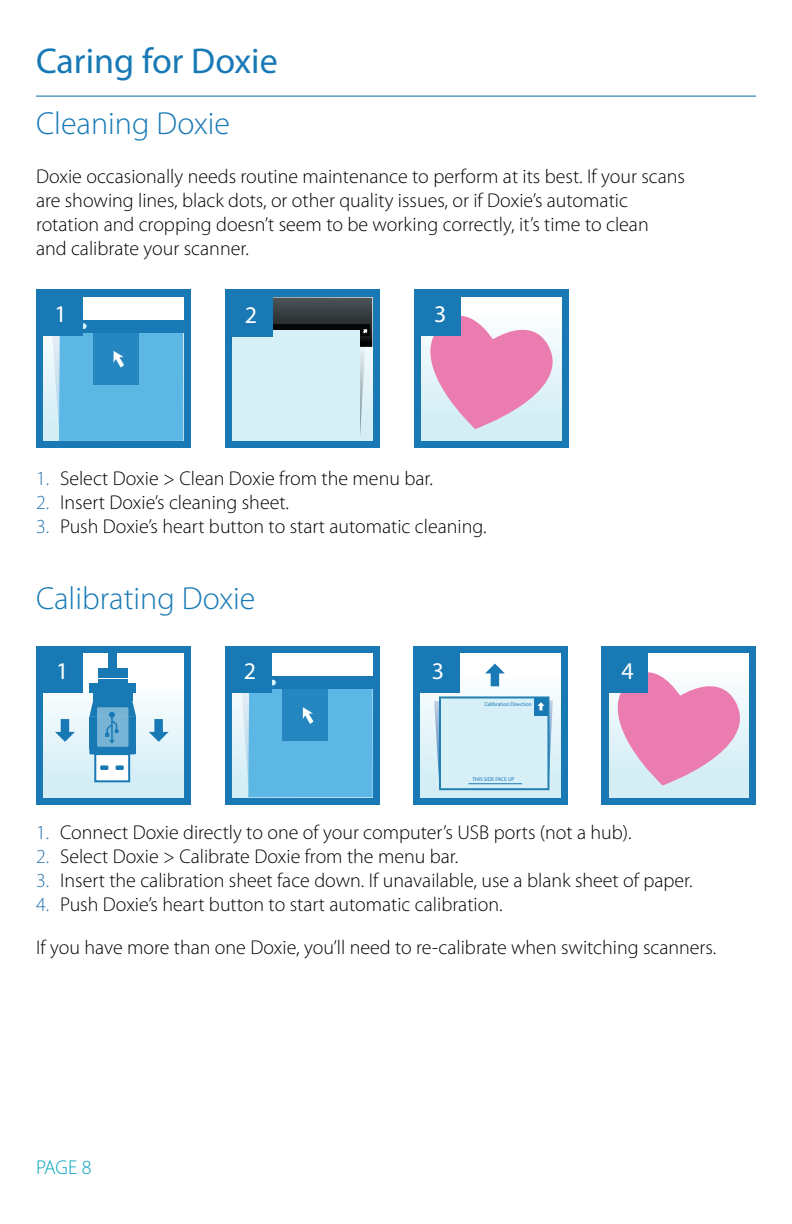
<style>
.page{position:relative;width:792px;height:1224px;background:#fff}
.page>*{position:absolute;margin:0;border:0;box-sizing:border-box;transform-origin:0 0}
.t1{font:36px "Myriad Pro";color:#1779b5}
.t2{font:300 32px "Myriad Pro";color:#1779b5}
.t3{font:24px "Myriad Pro";color:#fff}
.t4{font:300 20px/24px "Myriad Pro";color:#000}
.t5{font:300 20px "Myriad Pro";color:#00a3bf}
.t6{font:5.4px "Myriad Pro";color:#1879b5}
.s1{color:#2c77b0}
</style>
<div class="page">
<div style="left:36px;top:290px;width:155px;height:158px;background:#1879b5"></div>
<svg style="left:44px;top:297px;width:139px;height:144px;background:#f7fbfd"></svg>
<div style="left:60px;top:320px;width:123px;height:12px;background:#1879b5"></div>
<svg style="left:52px;top:323px;width:131px;height:118px"></svg>
<div style="left:36px;top:290px;width:47px;height:46px;background:#1879b5"></div>
<div style="left:225px;top:290px;width:155px;height:158px;background:#1879b5"></div>
<svg style="left:233px;top:347px;width:139px;height:94px"></svg>
<svg style="left:360px;top:347px;width:5px;height:93px"></svg>
<div style="left:232px;top:297px;width:140px;height:50px;background:linear-gradient(to bottom,#50585d,#050606)"></div>
<div style="left:236px;top:324px;width:134px;height:12px;background:#050606"></div>
<div style="left:232px;top:330px;width:128px;height:110px;background:#d7eff7"></div>
<div style="left:226px;top:290px;width:47px;height:47px;background:#1879b5"></div>
<svg style="left:363px;top:329px;width:4px;height:4px"></svg>
<div style="left:414px;top:290px;width:155px;height:158px;background:#1879b5"></div>
<div style="left:422px;top:297px;width:139px;height:144px;background:#d5eef6"></div>
<svg style="left:421px;top:297px;width:141px;height:132px"></svg>
<div style="left:414px;top:290px;width:47px;height:46px;background:#1879b5"></div>
<div style="left:36px;top:646px;width:155px;height:159px;background:#1879b5"></div>
<div style="left:44px;top:654px;width:139px;height:143px;background:linear-gradient(to bottom,#fff,#d1edf5)"></div>
<div style="left:90px;top:683px;width:46px;height:10px;background:#1879b5"></div>
<div style="left:93px;top:691px;width:39px;height:10px;background:#1879b5"></div>
<div style="left:89px;top:741px;width:47px;height:13px;background:#1879b5"></div>
<div style="left:97px;top:707px;width:31px;height:40px;background:#77b3d5"></div>
<div style="left:98px;top:679px;width:29px;height:5px;background:#1879b5"></div>
<hr style="left:98px;top:674px;width:29px;height:4px;background:#1879b5">
<hr style="left:98px;top:668px;width:29px;height:4px;background:#1879b5">
<div style="left:109px;top:649px;width:8px;height:20px;background:#1879b5"></div>
<div style="left:95px;top:754px;width:34px;height:27px;background:#fff"></div>
<div style="left:94px;top:753px;width:36px;height:29px;border:2px solid #1879b5"></div>
<div style="left:100px;top:765px;width:8px;height:5px;background:#1879b5"></div>
<div style="left:116px;top:765px;width:8px;height:5px;background:#1879b5"></div>
<svg style="left:89px;top:701px;width:47px;height:43px"></svg>
<svg style="left:55px;top:719px;width:20px;height:23px"></svg>
<svg style="left:149px;top:719px;width:20px;height:23px"></svg>
<div style="left:36px;top:646px;width:47px;height:47px;background:#1879b5"></div>
<div style="left:225px;top:646px;width:155px;height:159px;background:#1879b5"></div>
<svg style="left:233px;top:654px;width:140px;height:143px;background:#f6fbfd"></svg>
<div style="left:249px;top:676px;width:124px;height:13px;background:#1879b5"></div>
<svg style="left:241px;top:680px;width:132px;height:117px"></svg>
<div style="left:225px;top:646px;width:47px;height:47px;background:#1879b5"></div>
<div style="left:601px;top:646px;width:155px;height:159px;background:#1879b5"></div>
<div style="left:609px;top:654px;width:140px;height:143px;background:#d5eef6"></div>
<svg style="left:609px;top:654px;width:140px;height:131px"></svg>
<div style="left:602px;top:646px;width:46px;height:47px;background:#1879b5"></div>
<hr style="left:36px;top:96px;width:720px;height:1px;background:#006a9f">
<div style="left:413px;top:646px;width:155px;height:159px;background:#1879b5"></div>
<svg style="left:421px;top:654px;width:140px;height:143px;background:#edf7fb"></svg>
<div style="left:439px;top:696px;width:110px;height:94px;border:2px solid #2281b2"></div>
<div style="left:534px;top:698px;width:14px;height:17px;background:#1879b5"></div>
<svg style="left:434px;top:700px;width:119px;height:89px;background:#cae6f1"></svg>
<div style="left:413px;top:647px;width:47px;height:46px;background:#1879b5"></div>
<svg style="left:485px;top:664px;width:20px;height:22px"></svg>
<hr style="left:469px;top:783px;width:53px;height:1px;background:#1879b5">
<h1 class="t1" style="left:36px;top:39px;width:243px">Caring for Doxie</h1>
<h2 class="t2" style="left:36px;top:104px;width:196px">Cleaning Doxie</h2>
<p class="t4" style="left:36px;top:164px;width:651px">Doxie occasionally needs routine maintenance to perform at its best. If your scans are showing lines, black dots, or other quality issues, or if Doxie’s automatic rotation and cropping doesn’t seem to be working correctly, it’s time to clean<br>and calibrate your scanner.</p>
<p class="t3" style="left:55px;top:299px;width:14px">1</p>
<p class="t3" style="left:245px;top:300px;width:14px">2</p>
<p class="t3" style="left:434px;top:299px;width:14px">3</p>
<p class="t4" style="left:36px;top:466px;width:398px"><span class="s1">1.</span> Select Doxie &gt; Clean Doxie from the menu bar.</p>
<p class="t4" style="left:36px;top:490px;width:255px"><span class="s1">2.</span> Insert Doxie’s cleaning sheet.</p>
<p class="t4" style="left:36px;top:514px;width:452px"><span class="s1">3.</span> Push Doxie’s heart button to start automatic cleaning.</p>
<h2 class="t2" style="left:36px;top:579px;width:221px">Calibrating Doxie</h2>
<p class="t3" style="left:56px;top:656px;width:14px">1</p>
<p class="t3" style="left:244px;top:656px;width:14px">2</p>
<p class="t3" style="left:621px;top:656px;width:14px">4</p>
<p class="t3" style="left:432px;top:656px;width:14px">3</p>
<p class="t6" style="left:484px;top:701px;width:49px">Calibration Direction</p>
<p class="t6" style="left:472px;top:776px;width:44px">THIS SIDE FACE UP</p>
<p class="t4" style="left:36px;top:820px;width:597px"><span class="s1">1.</span> Connect Doxie directly to one of your computer’s USB ports (not a hub).</p>
<p class="t4" style="left:36px;top:844px;width:424px"><span class="s1">2.</span> Select Doxie &gt; Calibrate Doxie from the menu bar.</p>
<p class="t4" style="left:36px;top:868px;width:658px"><span class="s1">3.</span> Insert the calibration sheet face down. If unavailable, use a blank sheet of paper.</p>
<p class="t4" style="left:36px;top:883px;width:682px;line-height:42.6px"><span class="s1">4.</span> Push Doxie’s heart button to start automatic calibration.<br>If you have more than one Doxie, you’ll need to re-calibrate when switching scanners.</p>
<p class="t5" style="left:36px;top:1156px;width:57px">PAGE 8</p>
</div>
